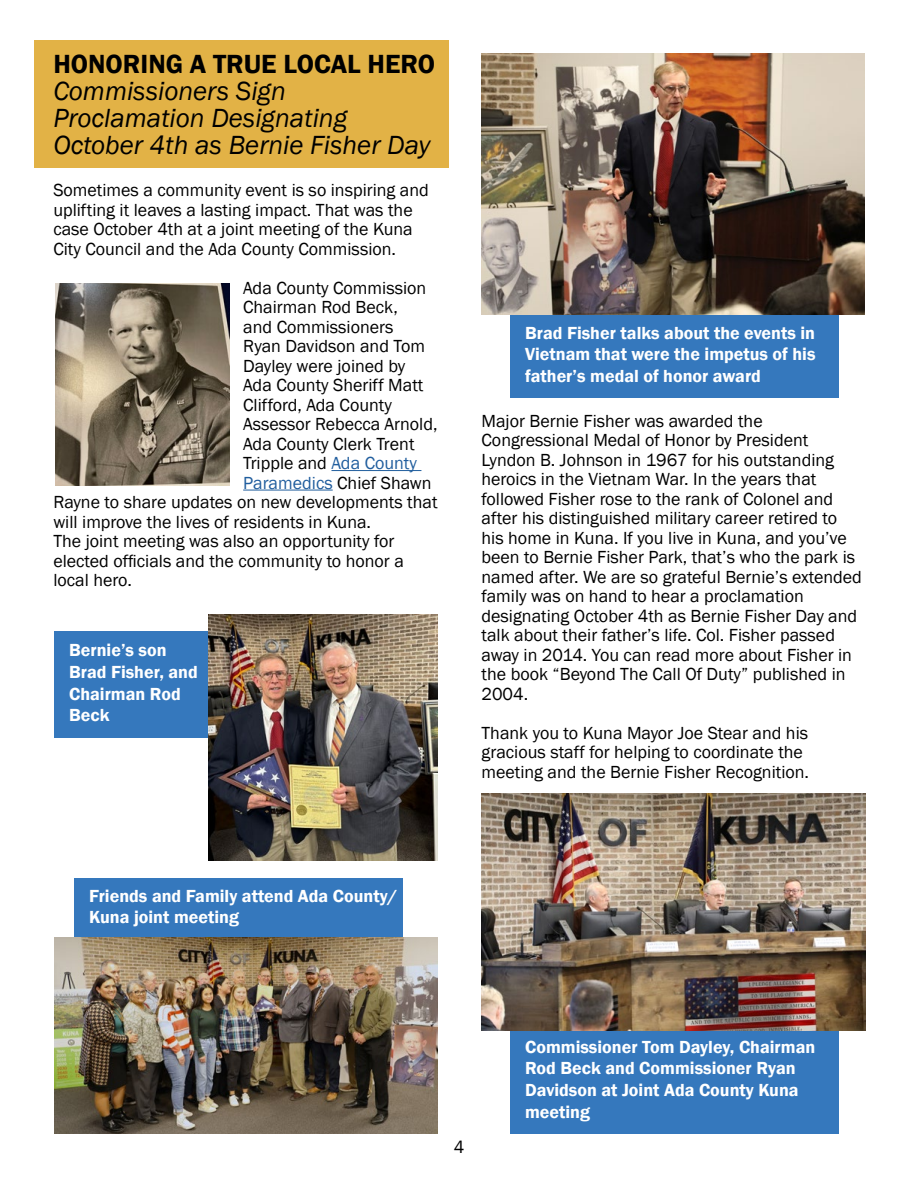
<style>
.page{position:relative;width:918px;height:1188px;background:#fff}
.page>*{position:absolute;margin:0;border:0;box-sizing:border-box;transform-origin:0 0}
.t1{font:italic 27px/27px "Franklin Gothic";color:#000}
.t2{font:600 27px "Franklin Gothic";color:#000}
.t3{font:18px/19.5px "Franklin Gothic";color:#000}
.t4{font:600 18px/21.6px "Franklin Gothic";color:#fff}
.t5{font:18px "Franklin Gothic";color:#215e9e}
.s1{color:#215e9e}
.s2{color:#000}
</style>
<div class="page">
<div style="left:510px;top:301px;width:328px;height:97px;background:#3578bd"></div>
<div style="left:510px;top:1020px;width:328px;height:114px;background:#3578bd"></div>
<div style="left:74px;top:878px;width:328px;height:96px;background:#3578bd"></div>
<div style="left:54px;top:631px;width:191px;height:107px;background:#3578bd"></div>
<hr style="left:331px;top:470px;width:90px;height:1px;background:#215e9e">
<hr style="left:243px;top:490px;width:90px;height:1px;background:#215e9e">
<div style="left:34px;top:40px;width:414px;height:127px;background:#e2b246"></div>
<img style="left:482px;top:54px;width:382px;height:261px">
<img style="left:55px;top:284px;width:175px;height:201px">
<img style="left:209px;top:615px;width:229px;height:246px">
<img style="left:482px;top:794px;width:383px;height:237px">
<img style="left:54px;top:938px;width:384px;height:196px">
<h1 class="t2" style="left:53px;top:47px;width:383px">HONORING A TRUE LOCAL HERO</h1>
<h1 class="t1" style="left:53px;top:78px;width:378px">Commissioners Sign<br>Proclamation Designating<br>October 4th as Bernie Fisher Day</h1>
<p class="t3" style="left:53px;top:181px;width:377px">Sometimes a community event is so inspiring and uplifting it leaves a lasting impact. That was the case October 4th at a joint meeting of the Kuna City Council and the Ada County Commission.</p>
<p class="t3" style="left:243px;top:278px;width:185px">Ada County Commission</p>
<p class="t3" style="left:243px;top:298px;width:156px">Chairman Rod Beck,</p>
<p class="t3" style="left:243px;top:317px;width:152px">and Commissioners</p>
<p class="t3" style="left:243px;top:337px;width:183px">Ryan Davidson and Tom</p>
<p class="t3" style="left:243px;top:356px;width:164px">Dayley were joined by</p>
<p class="t3" style="left:243px;top:376px;width:182px">Ada County Sheriff Matt</p>
<p class="t3" style="left:243px;top:395px;width:150px">Clifford, Ada County</p>
<p class="t3" style="left:243px;top:415px;width:196px">Assessor Rebecca Arnold,</p>
<p class="t3" style="left:243px;top:434px;width:173px">Ada County Clerk Trent</p>
<p class="t3" style="left:243px;top:454px;width:175px">Tripple and <span class="s1">Ada County</span></p>
<p class="t5" style="left:243px;top:471px;width:190px">Paramedics <span class="s2">Chief Shawn</span></p>
<p class="t3" style="left:53px;top:493px;width:386px">Rayne to share updates on new developments that</p>
<p class="t3" style="left:53px;top:512px;width:319px">will improve the lives of residents in Kuna.</p>
<p class="t3" style="left:53px;top:532px;width:342px">The joint meeting was also an opportunity for</p>
<p class="t3" style="left:53px;top:551px;width:352px">elected officials and the community to honor a</p>
<p class="t3" style="left:53px;top:571px;width:80px">local hero.</p>
<p class="t4" style="left:69px;top:640px;width:130px">Bernie’s son<br>Brad Fisher, and<br>Chairman Rod<br>Beck</p>
<p class="t4" style="left:89px;top:885px;width:310px">Friends and Family attend Ada County/<br>Kuna joint meeting</p>
<p class="t4" style="left:525px;top:322px;width:292px;text-align:justify">Brad Fisher talks about the events in Vietnam that were the impetus of his father’s medal of honor award</p>
<p class="t3" style="left:482px;top:411px;width:382px">Major Bernie Fisher was awarded the Congressional Medal of Honor by President Lyndon B. Johnson in 1967 for his outstanding heroics in the Vietnam War. In the years that followed Fisher rose to the rank of Colonel and after his distinguished military career retired to his home in Kuna. If you live in Kuna, and you’ve been to Bernie Fisher Park, that’s who the park is named after. We are so grateful Bernie’s extended family was on hand to hear a proclamation designating October 4th as Bernie Fisher Day and talk about their father’s life. Col. Fisher passed away in 2014. You can read more about Fisher in the book “Beyond The Call Of Duty” published in 2004.</p>
<p class="t3" style="left:482px;top:723px;width:329px">Thank you to Kuna Mayor Joe Stear and his gracious staff for helping to coordinate the meeting and the Bernie Fisher Recognition.</p>
<p class="t3" style="left:454px;top:1138px;width:12px">4</p>
<p class="t4" style="left:525px;top:1036px;width:292px">Commissioner Tom Dayley, Chairman<br>Rod Beck and Commissioner Ryan<br>Davidson at Joint Ada County Kuna meeting</p>
</div>
